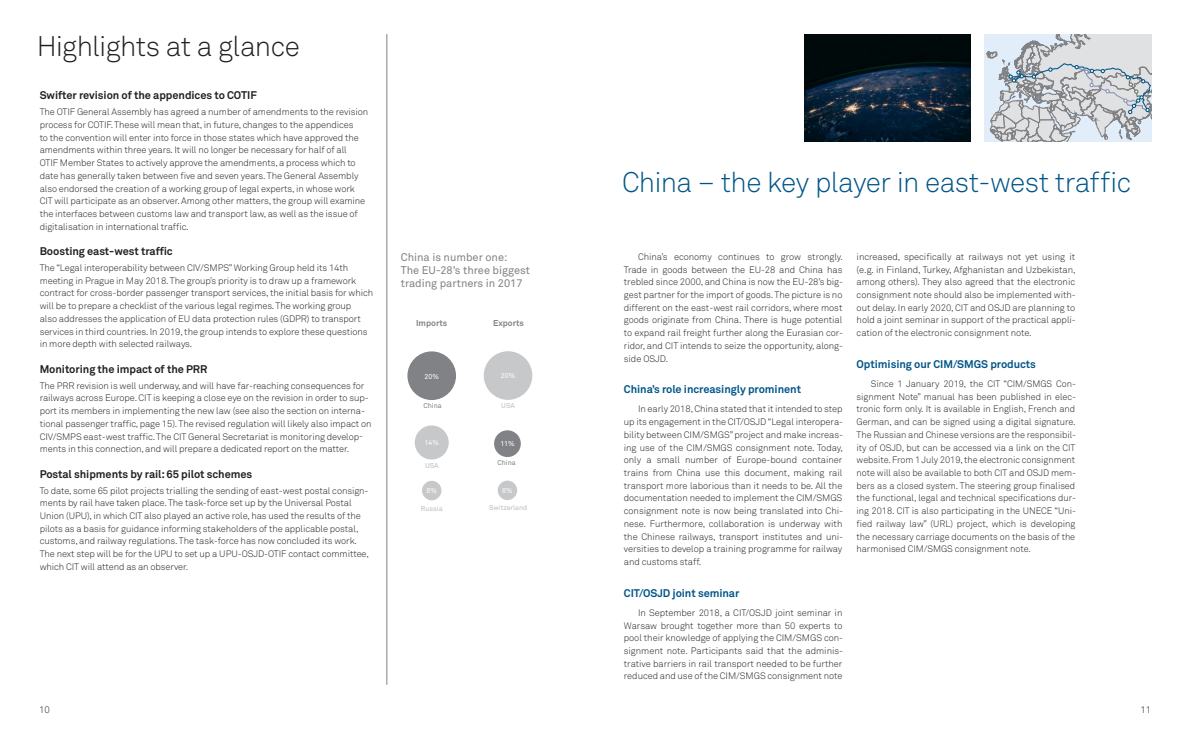
<style>
.page{position:relative;width:1191px;height:738px;background:#fff}
.page>*{position:absolute;margin:0;border:0;box-sizing:border-box;transform-origin:0 0}
.t1{font:300 28px "Akkurat";letter-spacing:-.02em;color:#058}
.t2{font:300 28px "Akkurat";letter-spacing:-.025em;color:#231f20}
.t3{font:700 11px "Akkurat";letter-spacing:-.005em;color:#231f20}
.t4{font:700 11px "Akkurat";letter-spacing:-.005em;color:#058}
.t5{font:11px/13.2px "Akkurat";color:#808285}
.t6{font:300 9.5px "Akkurat";color:#231f20}
.t7{font:300 9.3px/12.7px "Akkurat";letter-spacing:-.01em;color:#231f20;text-align:justify}
.t8{font:700 8.5px "Akkurat";color:#808285}
.t9{font:7px "Akkurat";letter-spacing:-.005em;color:#bcbdc0}
.t10{font:7px "Akkurat";letter-spacing:-.005em;color:#fff}
.t11{font:7px "Akkurat";letter-spacing:-.005em;color:#808285}
</style>
<div class="page">
<hr style="left:386px;top:34px;width:1px;height:650px;background:#808285">
<img style="left:804px;top:34px;width:166px;height:108px">
<div style="left:498px;top:480px;width:19px;height:19px;background:#c7c8ca;border-radius:50%"></div>
<div style="left:494px;top:430px;width:27px;height:26px;background:#808285;border-radius:50%"></div>
<div style="left:422px;top:480px;width:19px;height:20px;background:#c7c8ca;border-radius:50%"></div>
<div style="left:415px;top:425px;width:34px;height:34px;background:#c7c8ca;border-radius:50%"></div>
<div style="left:407px;top:351px;width:49px;height:49px;background:#808285;border-radius:50%"></div>
<div style="left:484px;top:351px;width:48px;height:48px;background:#c7c8ca;border-radius:50%"></div>
<svg style="left:986px;top:34px;width:166px;height:108px;background:#c7ccd1"></svg>
<h1 class="t2" style="left:37px;top:29px;width:264px">Highlights at a glance</h1>
<p class="t3" style="left:40px;top:88px;width:219px">Swifter revision of the appendices to COTIF</p>
<p class="t7" style="left:40px;top:106px;width:330px;text-align:left">The OTIF General Assembly has agreed a number of amendments to the revision process for COTIF. These will mean that, in future, changes to the appendices<br>to the convention will enter into force in those states which have approved the amendments within three years. It will no longer be necessary for half of all<br>OTIF Member States to actively approve the amendments, a process which to date has generally taken between five and seven years. The General Assembly also endorsed the creation of a working group of legal experts, in whose work CIT will participate as an observer. Among other matters, the group will examine the interfaces between customs law and transport law, as well as the issue of digitalisation in international traffic.</p>
<p class="t3" style="left:40px;top:244px;width:135px">Boosting east-west traffic</p>
<p class="t7" style="left:40px;top:261px;width:335px;text-align:left">The “Legal interoperability between CIV/SMPS” Working Group held its 14th meeting in Prague in May 2018. The group’s priority is to draw up a framework contract for cross-border passenger transport services, the initial basis for which will be to prepare a checklist of the various legal regimes. The working group<br>also addresses the application of EU data protection rules (GDPR) to transport services in third countries. In 2019, the group intends to explore these questions in more depth with selected railways.</p>
<p class="t3" style="left:40px;top:361px;width:169px">Monitoring the impact of the PRR</p>
<p class="t7" style="left:40px;top:379px;width:333px;text-align:left">The PRR revision is well underway, and will have far-reaching consequences for railways across Europe. CIT is keeping a close eye on the revision in order to sup&shy;port its members in implementing the new law (see also the section on interna&shy;tional passenger traffic, page 15). The revised regulation will likely also impact on CIV/SMPS east-west traffic. The CIT General Secretariat is monitoring develop&shy;ments in this connection, and will prepare a dedicated report on the matter.</p>
<p class="t3" style="left:40px;top:466px;width:214px">Postal shipments by rail: 65 pilot schemes</p>
<p class="t7" style="left:40px;top:483px;width:331px;text-align:left">To date, some 65 pilot projects trialling the sending of east-west postal consign&shy;ments by rail have taken place. The task-force set up by the Universal Postal Union (UPU), in which CIT also played an active role, has used the results of the pilots as a basis for guidance informing stakeholders of the applicable postal, customs, and railway regulations. The task-force has now concluded its work.<br>The next step will be for the UPU to set up a UPU-OSJD-OTIF contact committee, which CIT will attend as an observer.</p>
<p class="t5" style="left:401px;top:251px;width:131px">China is number one:<br>The EU-28’s three biggest trading partners in 2017</p>
<p class="t8" style="left:416px;top:318px;width:33px">Imports</p>
<p class="t8" style="left:493px;top:318px;width:32px">Exports</p>
<p class="t10" style="left:424px;top:372px;width:16px">20%</p>
<p class="t10" style="left:501px;top:371px;width:16px">20%</p>
<p class="t11" style="left:423px;top:401px;width:20px">China</p>
<p class="t9" style="left:501px;top:401px;width:15px">USA</p>
<p class="t10" style="left:424px;top:438px;width:16px">14%</p>
<p class="t10" style="left:500px;top:439px;width:16px">11%</p>
<p class="t11" style="left:497px;top:458px;width:20px">China</p>
<p class="t9" style="left:489px;top:503px;width:40px">Switzerland</p>
<p class="t9" style="left:425px;top:461px;width:15px">USA</p>
<p class="t10" style="left:426px;top:485px;width:12px">8%</p>
<p class="t10" style="left:502px;top:485px;width:12px">8%</p>
<p class="t9" style="left:421px;top:503px;width:23px">Russia</p>
<h1 class="t1" style="left:622px;top:166px;width:510px">China – the key player in east-west traffic</h1>
<p class="t7" style="left:624px;top:250px;width:221px;text-indent:14px">China’s economy continues to grow strongly.<br>Trade in goods between the EU-28 and China has trebled since 2000, and China is now the EU-28’s big&shy;gest partner for the import of goods. The picture is no different on the east-west rail corridors, where most goods originate from China. There is huge potential to expand rail freight further along the Eurasian cor&shy;ridor, and CIT intends to seize the opportunity, along&shy;side OSJD.</p>
<p class="t4" style="left:624px;top:382px;width:179px">China’s role increasingly prominent</p>
<p class="t7" style="left:624px;top:402px;width:221px;text-indent:14px">In early 2018, China stated that it intended to step up its engagement in the CIT/OSJD “Legal interopera&shy;bility between CIM/SMGS” project and make increas&shy;ing use of the CIM/SMGS consignment note. Today, only a small number of Europe-bound container trains from China use this document, making rail transport more laborious than it needs to be. All the documentation needed to implement the CIM/SMGS consignment note is now being translated into Chi&shy;nese. Furthermore, collaboration is underway with the Chinese railways, transport institutes and uni&shy;versities to develop a training programme for railway and customs staff.</p>
<p class="t4" style="left:624px;top:585px;width:117px">CIT/OSJD joint seminar</p>
<p class="t7" style="left:624px;top:606px;width:221px;text-indent:14px">In September 2018, a CIT/OSJD joint seminar in Warsaw brought together more than 50 experts to pool their knowledge of applying the CIM/SMGS con&shy;signment note. Participants said that the adminis&shy;trative barriers in rail transport needed to be further reduced and use of the CIM/SMGS consignment note</p>
<p class="t7" style="left:856px;top:250px;width:221px">increased, specifically at railways not yet using it (e.g. in Finland, Turkey, Afghanistan and Uzbekistan, among others). They also agreed that the electronic consignment note should also be implemented with&shy;out delay. In early 2020, CIT and OSJD are planning to hold a joint seminar in support of the practical appli&shy;cation of the electronic consignment note.</p>
<p class="t4" style="left:856px;top:357px;width:181px">Optimising our CIM/SMGS products</p>
<p class="t7" style="left:856px;top:377px;width:221px;text-indent:14px">Since 1 January 2019, the CIT “CIM/SMGS Con&shy;signment Note” manual has been published in elec&shy;tronic form only. It is available in English, French and German, and can be signed using a digital signature.<br>The Russian and Chinese versions are the responsibil&shy;ity of OSJD, but can be accessed via a link on the CIT website. From 1 July 2019, the electronic consignment note will also be available to both CIT and OSJD mem&shy;bers as a closed system. The steering group finalised the functional, legal and technical specifications dur&shy;ing 2018. CIT is also participating in the UNECE “Uni&shy;fied railway law” (URL) project, which is developing the necessary carriage documents on the basis of the harmonised CIM/SMGS consignment note.</p>
<p class="t6" style="left:39px;top:703px;width:12px">10</p>
<p class="t6" style="left:1140px;top:703px;width:12px">11</p>
</div>
